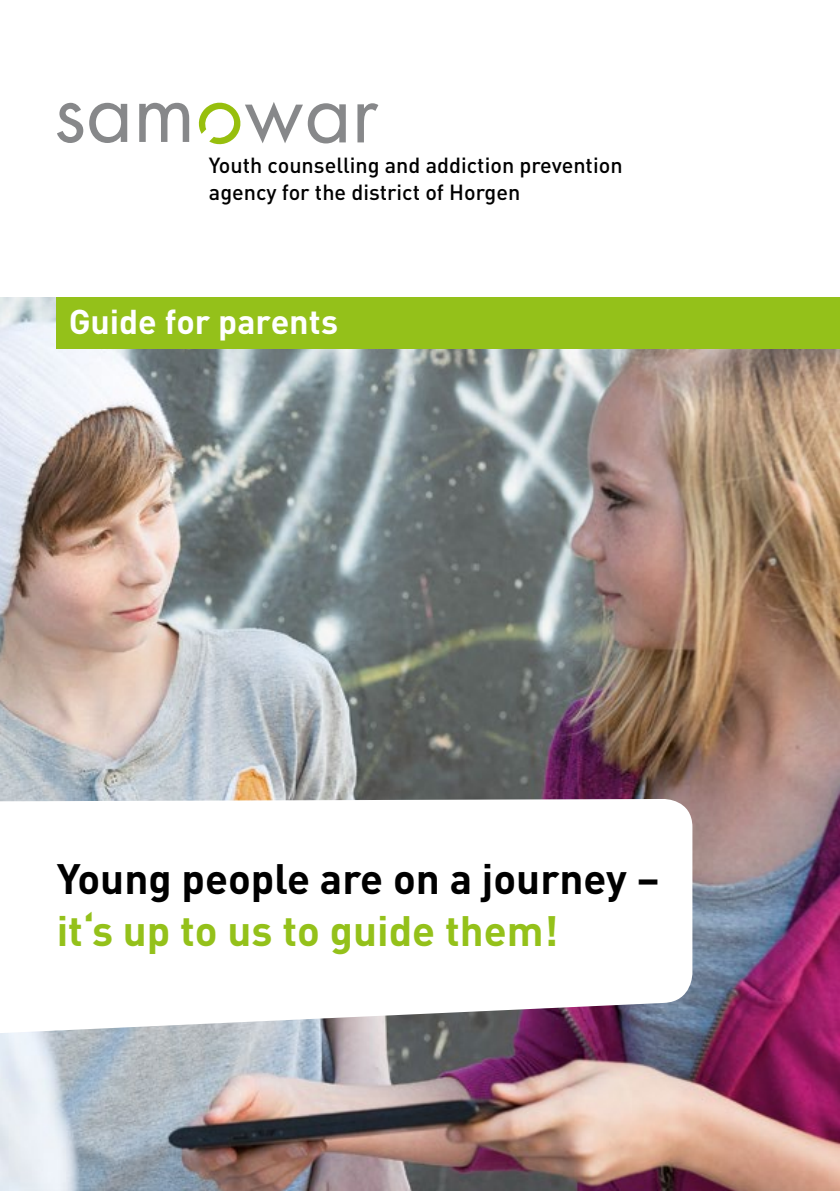
<style>
.page{position:relative;width:840px;height:1191px;background:#fff}
.page>*{position:absolute;margin:0;border:0;box-sizing:border-box;transform-origin:0 0}
.t1{font:700 42px "DINOT";color:#000}
.t2{font:700 42px "DINOT";color:#94c11a}
.t3{font:700 34px "DINOT";color:#fff}
.t4{font:500 21.6px/27px "DIN";color:#000}
</style>
<div class="page">
<img style="left:0;top:298px;width:839px;height:893px">
<div style="left:57px;top:298px;width:782px;height:51px;background:#94c11a"></div>
<svg style="left:0;top:799px;width:692px;height:235px"></svg>
<svg style="left:57px;top:103px;width:26px;height:40px"></svg>
<svg style="left:89px;top:103px;width:38px;height:40px"></svg>
<svg style="left:139px;top:103px;width:50px;height:39px"></svg>
<svg style="left:357px;top:103px;width:21px;height:39px"></svg>
<svg style="left:198px;top:102px;width:147px;height:43px"></svg>
<p class="t4" style="left:209px;top:151px;width:415px">Youth counselling and addiction prevention agency for the district of Horgen</p>
<h2 class="t3" style="left:69px;top:298px;width:271px">Guide for parents</h2>
<h1 class="t1" style="left:57px;top:850px;width:604px">Young people are on a journey –</h1>
<h1 class="t2" style="left:57px;top:902px;width:502px">it‘s up to us to guide them!</h1>
</div>
